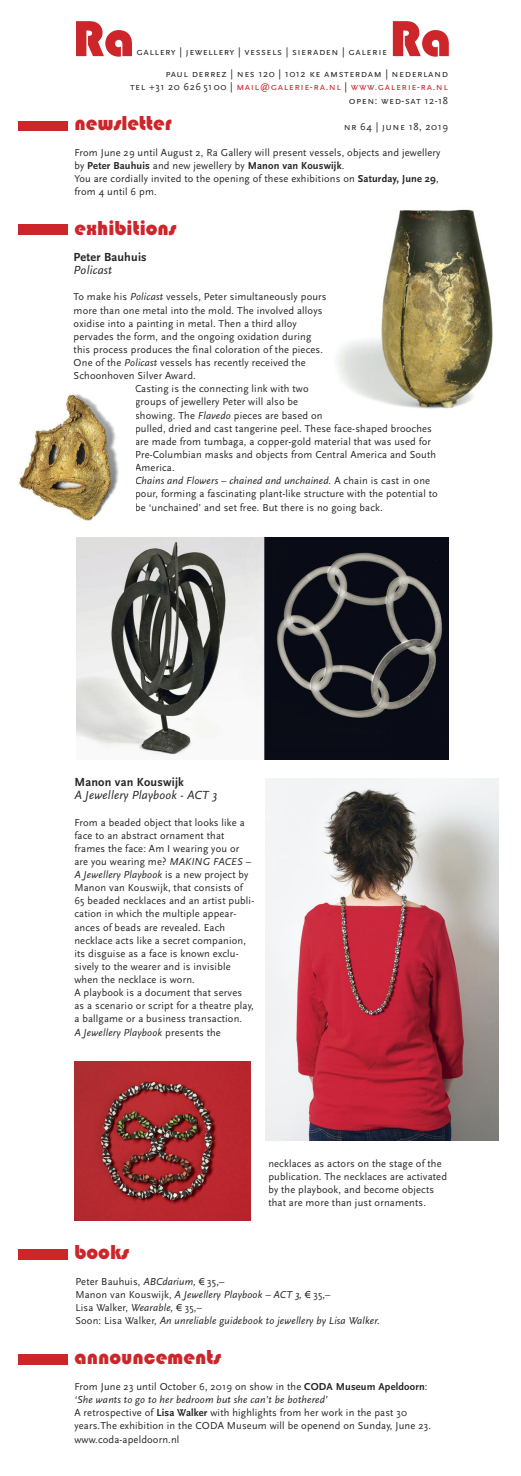
<style>
.page{position:relative;width:521px;height:1476px;background:#fff}
.page>*{position:absolute;margin:0;border:0;box-sizing:border-box;transform-origin:0 0}
.t1{font:52.5px "Bauhaus 93";color:#cc262b}
.t2{font:21px "Bauhaus 93";color:#cc262b}
.t3{font:italic 12.25px "Scala Sans Pro";letter-spacing:.015em;color:#272627}
.t4{font:700 12.25px "Scala Sans Pro";letter-spacing:.015em;color:#272627}
.t5{font:10.5px/13.1px "Scala Sans Pro";letter-spacing:.015em;color:#272627}
.t6{font:italic 10.5px/13.1px "Scala Sans Pro";letter-spacing:.015em;color:#272627}
.t7{font:10.5px/13.1px "Scala Sans Pro";letter-spacing:.05em;color:#272627;text-align:right}
.s1{color:#cc262b}
.s2{font-weight:700}
.s3{font-style:italic}
.s4{font-style:normal}
</style>
<div class="page">
<div style="left:19px;top:121px;width:49px;height:9px;background:#cc262b"></div>
<div style="left:19px;top:1249px;width:49px;height:10px;background:#cc262b"></div>
<div style="left:19px;top:224px;width:49px;height:10px;background:#cc262b"></div>
<div style="left:19px;top:1354px;width:49px;height:10px;background:#cc262b"></div>
<img style="left:76px;top:537px;width:372px;height:222px">
<img style="left:265px;top:778px;width:234px;height:362px">
<img style="left:74px;top:1061px;width:177px;height:159px">
<img style="left:338px;top:209px;width:155px;height:200px">
<img style="left:18px;top:389px;width:101px;height:132px">
<h1 class="t1" style="left:72px;top:7px;width:64px">Ra</h1>
<h1 class="t1" style="left:389px;top:7px;width:64px">Ra</h1>
<p class="t7" style="left:130px;top:69px;width:319px">paul derrez | nes 120 | 1012 ke amsterdam | nederland<br>tel +31 20 626 5100 | <span class="s1">mail@galerie-ra.nl</span> | <span class="s1">www.galerie-ra.nl </span>open: wed-sat 12-18</p>
<h2 class="t2" style="left:74px;top:110px;width:99px">newsletter</h2>
<p class="t5" style="left:344px;top:121px;width:106px">nr 64 | june 18, 2019</p>
<p class="t7" style="left:136px;top:46px;width:252px">gallery | jewellery | vessels | sieraden | galerie</p>
<p class="t5" style="left:74px;top:147px;width:368px">From June 29 until August 2, Ra Gallery will present vessels, objects and jewellery by <span class="s2">Peter Bauhuis</span> and new jewellery by <span class="s2">Manon van Kouswijk</span>.<br>You are cordially invited to the opening of these exhibitions on <span class="s2">Saturday, June 29</span>, from 4 until 6 pm.</p>
<h2 class="t2" style="left:74px;top:215px;width:104px">exhibitions</h2>
<p class="t4" style="left:74px;top:253px;width:75px">Peter Bauhuis</p>
<p class="t3" style="left:74px;top:266px;width:40px">Policast</p>
<p class="t5" style="left:74px;top:292px;width:254px">To make his <span class="s3">Policast</span> vessels, Peter simultaneously pours</p>
<p class="t5" style="left:74px;top:305px;width:250px">more than one metal into the mold. The involved alloys</p>
<p class="t5" style="left:74px;top:318px;width:224px">oxidise into a painting in metal. Then a third alloy</p>
<p class="t5" style="left:74px;top:331px;width:239px">pervades the form, and the ongoing oxidation during</p>
<p class="t5" style="left:74px;top:344px;width:251px">this process produces the final coloration of the pieces.</p>
<p class="t5" style="left:74px;top:357px;width:234px">One of the <span class="s3">Policast</span> vessels has recently received the</p>
<p class="t5" style="left:74px;top:370px;width:124px">Schoonhoven Silver Award.</p>
<p class="t5" style="left:135px;top:384px;width:175px">Casting is the connecting link with two</p>
<p class="t5" style="left:135px;top:397px;width:165px">groups of jewellery Peter will also be</p>
<p class="t5" style="left:135px;top:410px;width:189px">showing. The <span class="s3">Flavedo</span> pieces are based on</p>
<p class="t5" style="left:135px;top:423px;width:298px">pulled, dried and cast tangerine peel. These face-shaped brooches</p>
<p class="t5" style="left:135px;top:436px;width:297px">are made from tumbaga, a copper-gold material that was used for</p>
<p class="t5" style="left:135px;top:449px;width:302px">Pre-Columbian masks and objects from Central America and South</p>
<p class="t5" style="left:135px;top:462px;width:41px">America.</p>
<p class="t6" style="left:135px;top:475px;width:296px">Chains and Flowers – chained and unchained. <span class="s4">A chain is cast in one</span></p>
<p class="t5" style="left:135px;top:489px;width:304px">pour, forming a fascinating plant-like structure with the potential to</p>
<p class="t5" style="left:135px;top:502px;width:249px">be ‘unchained’ and set free. But there is no going back.</p>
<p class="t4" style="left:74px;top:778px;width:111px">Manon van Kouswijk</p>
<p class="t3" style="left:74px;top:791px;width:144px">A Jewellery Playbook - ACT 3</p>
<p class="t5" style="left:74px;top:817px;width:181px">From a beaded object that looks like a face to an abstract ornament that frames the face: Am I wearing you or are you wearing me? <span class="s3">MAKING FACES – A Jewellery Playbook</span> is a new project by Manon van Kouswijk, that consists of 65 beaded necklaces and an artist publi&shy;cation in which the multiple appear&shy;ances of beads are revealed. Each necklace acts like a secret companion, its disguise as a face is known exclu&shy;sively to the wearer and is invisible when the necklace is worn.<br>A playbook is a document that serves as a scenario or script for a theatre play, a ballgame or a business transaction.<br><span class="s3">A Jewellery Playbook</span> presents the</p>
<h2 class="t2" style="left:74px;top:1239px;width:56px">books</h2>
<p class="t5" style="left:268px;top:1158px;width:180px">necklaces as actors on the stage of the publication. The necklaces are activated by the playbook, and become objects that are more than just ornaments.</p>
<p class="t6" style="left:75px;top:1276px;width:306px"><span class="s4">Peter Bauhuis,</span> ABCdarium, <span class="s4">€ 35,–<br>Manon van Kouswijk,</span> A Jewellery Playbook – ACT 3, <span class="s4">€ 35,–<br>Lisa Walker,</span> Wearable, <span class="s4">€ 35,–<br>Soon: Lisa Walker,</span> An unreliable guidebook to jewellery by Lisa Walker.</p>
<h2 class="t2" style="left:74px;top:1344px;width:148px">announcements</h2>
<p class="t5" style="left:74px;top:1381px;width:358px">From June 23 until October 6, 2019 on show in the <span class="s2">CODA Museum Apeldoorn</span>: <span class="s3">‘She wants to go to her bedroom but she can’t be bothered’<br></span>A retrospective of <span class="s2">Lisa Walker</span> with highlights from her work in the past 30 years.The exhibition in the CODA Museum will be openend on Sunday, June 23. www.coda-apeldoorn.nl</p>
</div>
